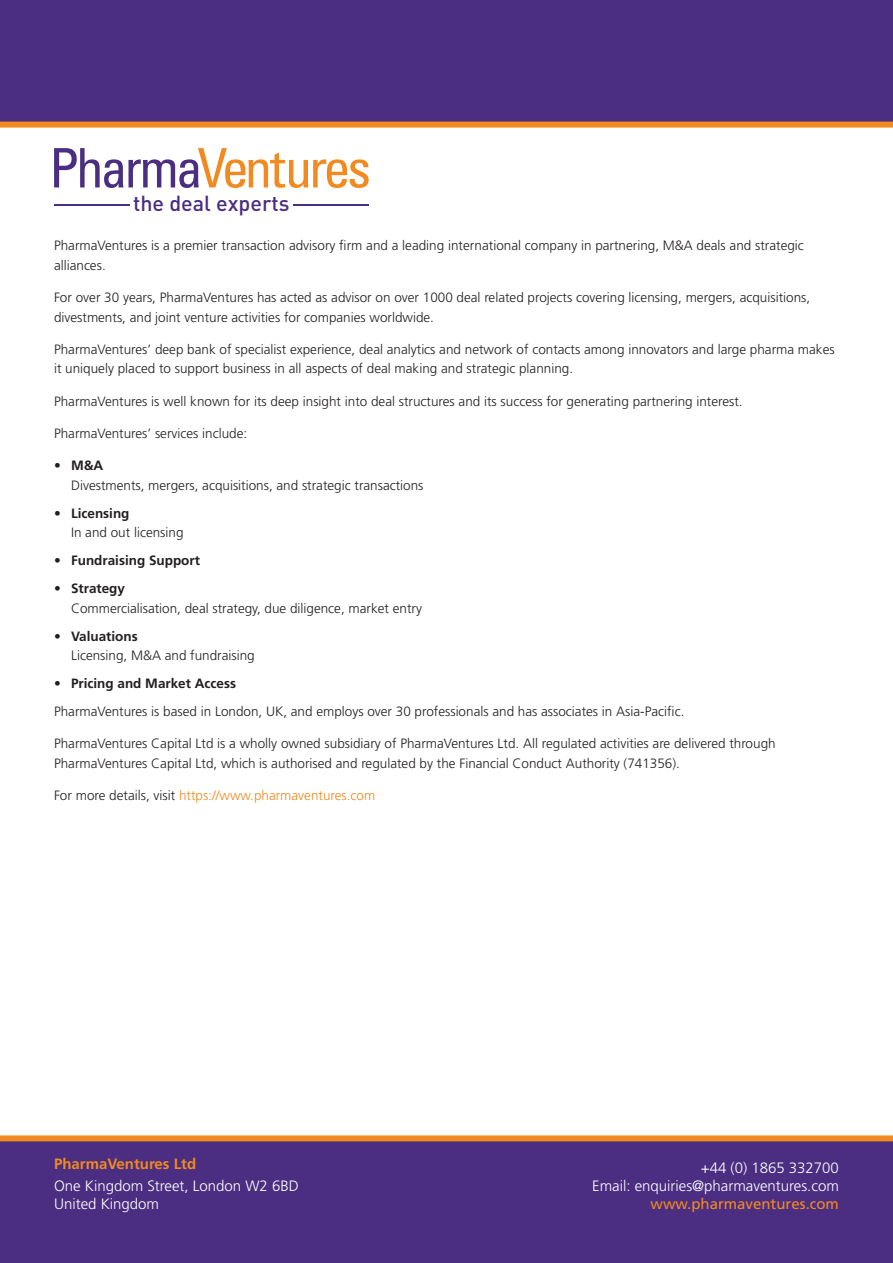
<style>
.page{position:relative;width:893px;height:1263px;background:#fff}
.page>*{position:absolute;margin:0;border:0;box-sizing:border-box;transform-origin:0 0}
.t1{font:500 21.45px "DIN";color:#4b2d81}
.t2{font:300 15px/18px "Frutiger";color:#fff}
.t3{font:15px "Frutiger";color:#f08a21}
.t4{font:700 15px "Frutiger";color:#f08a21}
.t5{font:300 13.5px/19.5px "Frutiger";color:#231f20}
.t6{font:300 13.5px "Frutiger";color:#f08a21}
.t7{font:700 13.5px "Frutiger";color:#231f20}
.s1{font-weight:700}
.s2{font-weight:300}
.s3{color:#231f20}
</style>
<div class="page">
<div style="left:0;top:1135px;width:893px;height:128px;background:#4b2d81"></div>
<div style="left:0;top:0;width:893px;height:128px;background:#4b2d81"></div>
<hr style="left:54px;top:204px;width:76px;height:2px;background:#4b2d81">
<hr style="left:293px;top:204px;width:76px;height:2px;background:#4b2d81">
<svg style="left:54px;top:148px;width:315px;height:40px"></svg>
<h1 class="t1" style="left:133px;top:190px;width:158px">the deal experts</h1>
<p class="t5" style="left:54px;top:236px;width:751px">PharmaVentures is a premier transaction advisory firm and a leading international company in partnering, M&amp;A deals and strategic alliances.</p>
<p class="t5" style="left:54px;top:288px;width:758px">For over 30 years, PharmaVentures has acted as advisor on over 1000 deal related projects covering licensing, mergers, acquisitions, divestments, and joint venture activities for companies worldwide.</p>
<p class="t5" style="left:54px;top:339px;width:782px">PharmaVentures’ deep bank of specialist experience, deal analytics and network of contacts among innovators and large pharma makes it uniquely placed to support business in all aspects of deal making and strategic planning.</p>
<p class="t5" style="left:54px;top:391px;width:690px">PharmaVentures is well known for its deep insight into deal structures and its success for generating partnering interest.</p>
<p class="t5" style="left:54px;top:423px;width:195px">PharmaVentures’ services include:</p>
<p class="t5" style="left:71px;top:456px;width:354px;text-indent:-17px">• <span class="s1">M&amp;A<br></span>Divestments, mergers, acquisitions, and strategic transactions</p>
<p class="t5" style="left:71px;top:503px;width:114px;text-indent:-17px">• <span class="s1">Licensing<br></span>In and out licensing</p>
<p class="t7" style="left:54px;top:552px;width:148px"><span class="s2">•</span> Fundraising Support</p>
<p class="t5" style="left:71px;top:579px;width:353px;text-indent:-17px">• <span class="s1">Strategy<br></span>Commercialisation, deal strategy, due diligence, market entry</p>
<p class="t5" style="left:71px;top:626px;width:185px;text-indent:-17px">• <span class="s1">Valuations<br></span>Licensing, M&amp;A and fundraising</p>
<p class="t5" style="left:54px;top:669px;width:632px;line-height:28px">• <span class="s1">Pricing and Market Access<br></span>PharmaVentures is based in London, UK, and employs over 30 professionals and has associates in Asia-Pacific.</p>
<p class="t5" style="left:54px;top:734px;width:723px">PharmaVentures Capital Ltd is a wholly owned subsidiary of PharmaVentures Ltd. All regulated activities are delivered through<br>PharmaVentures Capital Ltd, which is authorised and regulated by the Financial Conduct Authority (741356).</p>
<p class="t6" style="left:54px;top:788px;width:323px"><span class="s3">For more details, visit</span> https://www.pharmaventures.com</p>
<p class="t4" style="left:54px;top:1155px;width:144px">PharmaVentures Ltd</p>
<p class="t2" style="left:54px;top:1177px;width:246px">One Kingdom Street, London W2 6BD<br>United Kingdom</p>
<p class="t2" style="left:592px;top:1159px;width:248px;text-align:right">+44 (0) 1865 332700<br>Email: enquiries@pharmaventures.com</p>
<p class="t3" style="left:651px;top:1195px;width:190px">www.pharmaventures.com</p>
</div>
